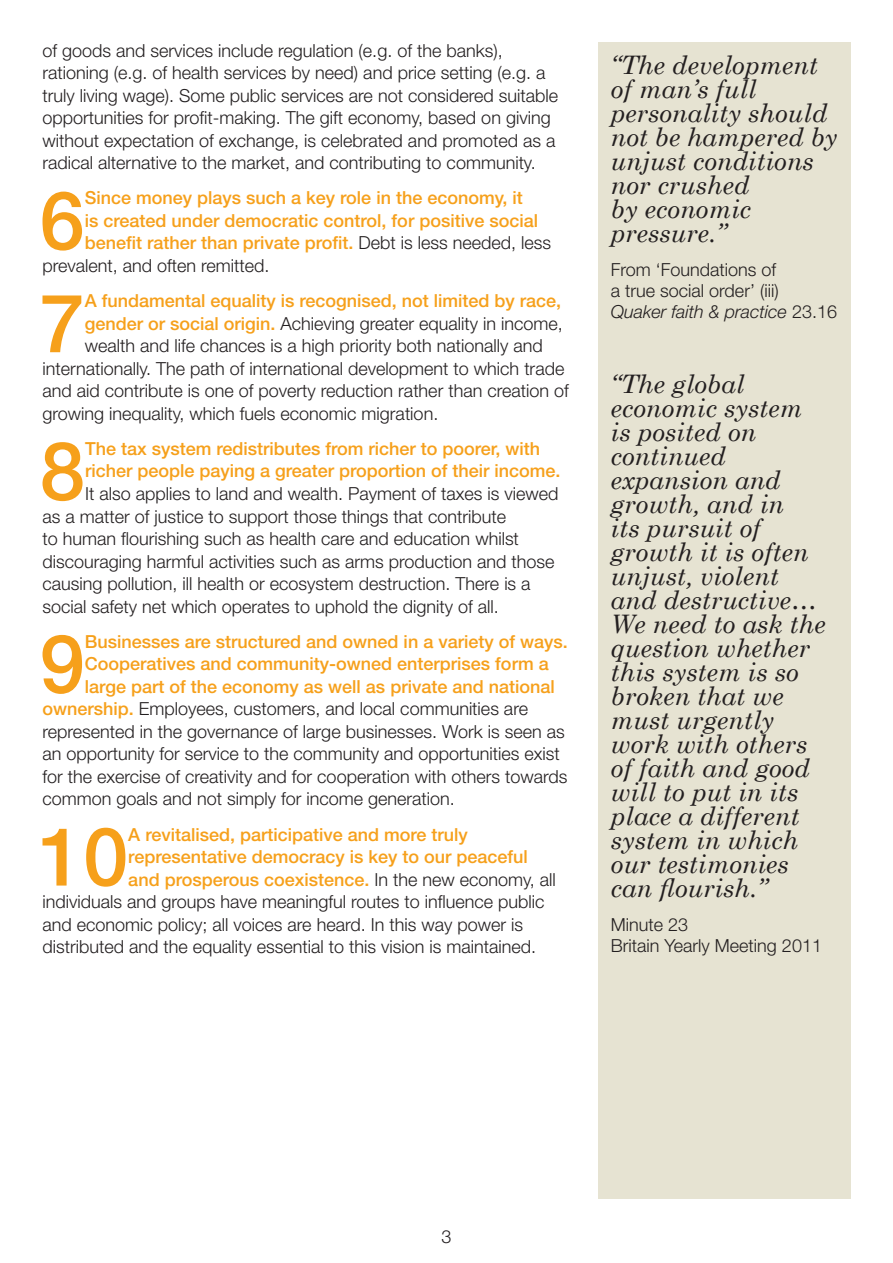
<style>
.page{position:relative;width:893px;height:1263px;background:#fff}
.page>*{position:absolute;margin:0;border:0;box-sizing:border-box;transform-origin:0 0}
.Body{font:500 81px "Helvetica Neue";color:#f6a01b}
.quote{font:italic 25.5px/24px "Century Schoolbook";color:#231f20}
.Body-2{font:300 18px/22.5px "Helvetica Neue";color:#231f20}
.Body-3{font:500 18px "Helvetica Neue";color:#f6a01b}
.quote-2{font:300 18px/21px "Helvetica Neue";color:#231f20}
.quote-3{font:italic 300 18px "Helvetica Neue LT Std";color:#231f20}
.s1{font-weight:300;color:#231f20}
.s2{font-weight:500;color:#f6a01b}
.s3{font-family:"Helvetica Neue";font-style:normal}
</style>
<div class="page">
<div style="left:598px;top:43px;width:252px;height:1156px;background:#e6e3d2"></div>
<p class="Body-2" style="left:43px;top:39px;width:517px">of goods and services include regulation (e.g. of the banks), rationing (e.g. of health services by need) and price setting (e.g. a truly living wage). Some public services are not considered suitable opportunities for profit-making. The gift economy, based on giving without expectation of exchange, is celebrated and promoted as a radical alternative to the market, and contributing to community.</p>
<p class="Body" style="left:40px;top:172px;width:47px">6</p>
<p class="Body-3" style="left:85px;top:187px;width:439px">Since money plays such a key role in the economy, it</p>
<p class="Body-3" style="left:85px;top:210px;width:455px">is created under democratic control, for positive social</p>
<p class="Body-3" style="left:85px;top:232px;width:468px">benefit rather than private profit. <span class="s1">Debt is less needed, less</span></p>
<p class="Body-2" style="left:43px;top:254px;width:229px">prevalent, and often remitted.</p>
<p class="Body" style="left:40px;top:275px;width:47px">7</p>
<p class="Body-3" style="left:85px;top:290px;width:478px">A fundamental equality is recognised, not limited by race,</p>
<p class="Body-2" style="left:85px;top:312px;width:480px"><span class="s2">gender or social origin.</span> Achieving greater equality in income,</p>
<p class="Body-2" style="left:85px;top:334px;width:460px">wealth and life chances is a high priority both nationally and</p>
<p class="Body-2" style="left:43px;top:357px;width:523px">internationally. The path of international development to which trade</p>
<p class="Body-2" style="left:43px;top:379px;width:528px">and aid contribute is one of poverty reduction rather than creation of</p>
<p class="Body-2" style="left:43px;top:402px;width:397px">growing inequality, which fuels economic migration.</p>
<p class="Body" style="left:40px;top:423px;width:47px">8</p>
<p class="Body-3" style="left:85px;top:438px;width:457px">The tax system redistributes from richer to poorer, with</p>
<p class="Body-3" style="left:85px;top:460px;width:477px">richer people paying a greater proportion of their income.</p>
<p class="Body-2" style="left:85px;top:482px;width:475px">It also applies to land and wealth. Payment of taxes is viewed</p>
<p class="Body-2" style="left:43px;top:504px;width:465px">as a matter of justice to support those things that contribute</p>
<p class="Body-2" style="left:43px;top:527px;width:478px">to human flourishing such as health care and education whilst</p>
<p class="Body-2" style="left:43px;top:549px;width:514px">discouraging harmful activities such as arms production and those</p>
<p class="Body-2" style="left:43px;top:572px;width:490px">causing pollution, ill health or ecosystem destruction. There is a</p>
<p class="Body-2" style="left:43px;top:594px;width:458px">social safety net which operates to uphold the dignity of all.</p>
<p class="Body" style="left:40px;top:616px;width:47px">9</p>
<p class="Body-3" style="left:85px;top:631px;width:484px">Businesses are structured and owned in a variety of ways.</p>
<p class="Body-3" style="left:85px;top:653px;width:465px">Cooperatives and community-owned enterprises form a</p>
<p class="Body-3" style="left:85px;top:676px;width:471px">large part of the economy as well as private and national</p>
<p class="Body-2" style="left:43px;top:697px;width:487px"><span class="s2">ownership.</span> Employees, customers, and local communities are</p>
<p class="Body-2" style="left:43px;top:720px;width:524px">represented in the governance of large businesses. Work is seen as</p>
<p class="Body-2" style="left:43px;top:742px;width:519px">an opportunity for service to the community and opportunities exist</p>
<p class="Body-2" style="left:43px;top:765px;width:526px">for the exercise of creativity and for cooperation with others towards</p>
<p class="Body-2" style="left:43px;top:787px;width:414px">common goals and not simply for income generation.</p>
<p class="Body" style="left:38px;top:808px;width:92px">10</p>
<p class="Body-3" style="left:128px;top:823px;width:341px">A revitalised, participative and more truly</p>
<p class="Body-3" style="left:128px;top:846px;width:401px">representative democracy is key to our peaceful</p>
<p class="Body-3" style="left:128px;top:868px;width:429px">and prosperous coexistence. <span class="s1">In the new economy, all</span></p>
<p class="Body-2" style="left:43px;top:890px;width:504px">individuals and groups have meaningful routes to influence public</p>
<p class="Body-2" style="left:43px;top:912px;width:482px">and economic policy; all voices are heard. In this way power is</p>
<p class="Body-2" style="left:43px;top:935px;width:495px">distributed and the equality essential to this vision is maintained.</p>
<p class="quote" style="left:611px;top:52px;width:228px">“The development of man’s full personality should not be hampered by unjust conditions nor crushed<br>by economic pressure.”</p>
<p class="quote-2" style="left:611px;top:259px;width:169px">From ‘Foundations of a true social order’ (iii)</p>
<p class="quote-3" style="left:611px;top:301px;width:228px">Quaker faith &amp; practice <span class="s3">23.16</span></p>
<p class="quote" style="left:611px;top:371px;width:216px">“The global economic system is posited on continued expansion and growth, and in<br>its pursuit of growth it is often unjust, violent and destructive…<br>We need to ask the question whether this system is so broken that we must urgently work with others of faith and good will to put in its place a different system in which our testimonies can flourish.”</p>
<p class="Body-2" style="left:611px;top:913px;width:79px">Minute 23</p>
<p class="Body-2" style="left:611px;top:934px;width:213px">Britain Yearly Meeting 2011</p>
<p class="Body-2" style="left:441px;top:1225px;width:12px">3</p>
</div>
